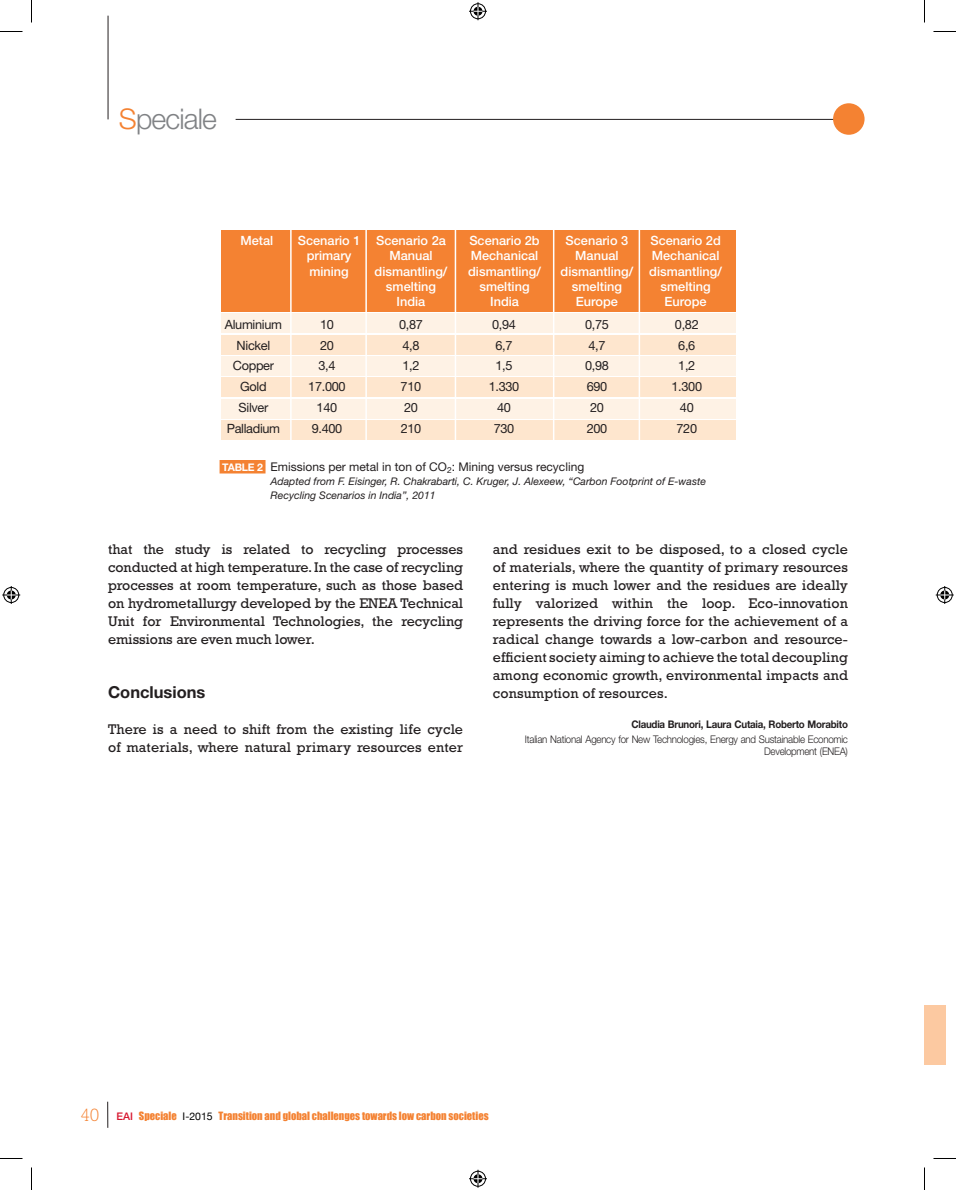
<style>
.page{position:relative;width:956px;height:1190px;background:#fff}
.page>*{position:absolute;margin:0;border:0;box-sizing:border-box;transform-origin:0 0}
.t1{font:300 28.5px "Helvetica Neue";letter-spacing:-.03em;color:#808285}
.t2{font:700 16.5px "Helvetica Neue";color:#231f20}
.t3{font:14.25px/18px "Rockwell Std";letter-spacing:.01em;color:#231f20;text-align:justify}
.t4{font:500 12.75px/15.3px "Helvetica Neue CE";color:#fff;text-align:center}
.t5{font:12.75px "Helvetica Neue";letter-spacing:-.025em;color:#231f20}
.t6{font:12px "Helvetica Neue";color:#231f20}
.t7{font:italic 10.5px/14.2px "Helvetica Neue";color:#231f20}
.t8{font:300 10.5px/12px "Helvetica Neue";letter-spacing:-.025em;color:#231f20;text-align:right;scale:.93 1}
.t9{font:10.5px "Impact";color:#f48232}
.t10{font:700 10.5px "Helvetica Neue";letter-spacing:-.025em;color:#231f20;scale:.93 1}
.s1{color:#f48232}
.s2{font-weight:700;font-size:10.5px;color:#fff}
.s3{font-family:"Rockwell Std";font-weight:300;font-size:18px}
.s4{font-family:"Helvetica Neue";font-weight:500;color:#d7162e}
.s5{font-family:"Helvetica Neue";color:#000}
</style>
<div class="page">
<hr style="left:108px;top:16px;width:1px;height:103px;background:#231f20">
<hr style="left:236px;top:119px;width:616px;height:1px;background:#231f20">
<div style="left:833px;top:103px;width:31px;height:32px;background:#f48232;border-radius:50%"></div>
<svg style="left:107px;top:1101px;width:1px;height:27px"></svg>
<div style="left:221px;top:230px;width:515px;height:82px;background:#f48232"></div>
<div style="left:221px;top:335px;width:515px;height:19px;background:#fee6ce"></div>
<div style="left:221px;top:314px;width:515px;height:19px;background:#fef2e5"></div>
<div style="left:221px;top:378px;width:515px;height:19px;background:#fee6ce"></div>
<div style="left:221px;top:356px;width:515px;height:19px;background:#fef2e5"></div>
<div style="left:221px;top:399px;width:515px;height:19px;background:#fef2e5"></div>
<div style="left:221px;top:420px;width:515px;height:19px;background:#fee6ce"></div>
<hr style="left:290px;top:230px;width:2px;height:214px;background:#fff">
<hr style="left:365px;top:230px;width:2px;height:214px;background:#fff">
<hr style="left:455px;top:230px;width:1px;height:214px;background:#fff">
<hr style="left:553px;top:230px;width:1px;height:214px;background:#fff">
<hr style="left:639px;top:230px;width:1px;height:214px;background:#fff">
<div style="left:220px;top:460px;width:46px;height:13px;background:#f48232"></div>
<div style="left:924px;top:1005px;width:22px;height:60px;background:#fcc9a1"></div>
<svg style="left:0;top:31px;width:22px;height:1px"></svg>
<svg style="left:933px;top:31px;width:23px;height:1px"></svg>
<svg style="left:0;top:1158px;width:22px;height:1px"></svg>
<svg style="left:933px;top:1158px;width:23px;height:1px"></svg>
<svg style="left:31px;top:0;width:1px;height:22px"></svg>
<svg style="left:31px;top:1167px;width:1px;height:23px"></svg>
<svg style="left:924px;top:0;width:1px;height:22px"></svg>
<svg style="left:924px;top:1167px;width:1px;height:23px"></svg>
<svg style="left:469px;top:2px;width:18px;height:18px"></svg>
<svg style="left:469px;top:1170px;width:18px;height:18px"></svg>
<svg style="left:2px;top:586px;width:18px;height:18px"></svg>
<svg style="left:936px;top:586px;width:18px;height:18px"></svg>
<h1 class="t1" style="left:119px;top:102px;width:100px"><span class="s1">S</span>peciale</h1>
<p class="t4" style="left:240px;top:233px;width:34px">Metal</p>
<p class="t4" style="left:298px;top:233px;width:64px">Scenario 1 primary mining</p>
<p class="t4" style="left:375px;top:233px;width:74px">Scenario 2a<br>Manual dismantling/ smelting<br>India</p>
<p class="t4" style="left:468px;top:233px;width:74px">Scenario 2b<br>Mechanical dismantling/ smelting<br>India</p>
<p class="t4" style="left:561px;top:233px;width:74px">Scenario 3<br>Manual dismantling/ smelting<br>Europe</p>
<p class="t4" style="left:649px;top:233px;width:74px">Scenario 2d<br>Mechanical dismantling/ smelting<br>Europe</p>
<p class="t5" style="left:225px;top:316px;width:59px">Aluminium</p>
<p class="t5" style="left:320px;top:316px;width:15px">10</p>
<p class="t5" style="left:399px;top:316px;width:25px">0,87</p>
<p class="t5" style="left:492px;top:316px;width:25px">0,94</p>
<p class="t5" style="left:585px;top:316px;width:25px">0,75</p>
<p class="t5" style="left:675px;top:316px;width:25px">0,82</p>
<p class="t5" style="left:237px;top:337px;width:35px">Nickel</p>
<p class="t5" style="left:320px;top:337px;width:15px">20</p>
<p class="t5" style="left:402px;top:337px;width:19px">4,8</p>
<p class="t5" style="left:495px;top:337px;width:19px">6,7</p>
<p class="t5" style="left:588px;top:337px;width:19px">4,7</p>
<p class="t5" style="left:678px;top:337px;width:19px">6,6</p>
<p class="t5" style="left:233px;top:358px;width:43px">Copper</p>
<p class="t5" style="left:318px;top:358px;width:19px">3,4</p>
<p class="t5" style="left:402px;top:358px;width:19px">1,2</p>
<p class="t5" style="left:495px;top:358px;width:19px">1,5</p>
<p class="t5" style="left:585px;top:358px;width:25px">0,98</p>
<p class="t5" style="left:678px;top:358px;width:19px">1,2</p>
<p class="t5" style="left:240px;top:379px;width:28px">Gold</p>
<p class="t5" style="left:308px;top:379px;width:39px">17.000</p>
<p class="t5" style="left:401px;top:379px;width:22px">710</p>
<p class="t5" style="left:489px;top:379px;width:32px">1.330</p>
<p class="t5" style="left:587px;top:379px;width:22px">690</p>
<p class="t5" style="left:671px;top:379px;width:32px">1.300</p>
<p class="t5" style="left:239px;top:400px;width:31px">Silver</p>
<p class="t5" style="left:317px;top:400px;width:22px">140</p>
<p class="t5" style="left:404px;top:400px;width:15px">20</p>
<p class="t5" style="left:497px;top:400px;width:15px">40</p>
<p class="t5" style="left:590px;top:400px;width:15px">20</p>
<p class="t5" style="left:680px;top:400px;width:15px">40</p>
<p class="t5" style="left:227px;top:421px;width:55px">Palladium</p>
<p class="t5" style="left:312px;top:421px;width:32px">9.400</p>
<p class="t5" style="left:401px;top:421px;width:22px">210</p>
<p class="t5" style="left:494px;top:421px;width:22px">730</p>
<p class="t5" style="left:587px;top:421px;width:22px">200</p>
<p class="t5" style="left:676px;top:421px;width:22px">720</p>
<p class="t6" style="left:222px;top:459px;width:363px"><span class="s2">TABLE 2</span> Emissions per metal in ton of CO<sub>2</sub>: Mining versus recycling</p>
<p class="t7" style="left:271px;top:474px;width:437px">Adapted from F. Eisinger, R. Chakrabarti, C. Kruger, J. Alexeew, “Carbon Footprint of E-waste<br>Recycling Scenarios in India”, 2011</p>
<p class="t3" style="left:108px;top:540px;width:357px">that the study is related to recycling processes conducted at high temperature. In the case of recycling processes at room temperature, such as those based on hydrometallurgy developed by the ENEA Technical Unit for Environmental Technologies, the recycling emissions are even much lower.</p>
<p class="t2" style="left:108px;top:681px;width:99px">Conclusions</p>
<p class="t3" style="left:108px;top:720px;width:357px">There is a need to shift from the existing life cycle of materials, where natural primary resources enter</p>
<p class="t3" style="left:493px;top:540px;width:357px">and residues exit to be disposed, to a closed cycle of materials, where the quantity of primary resources entering is much lower and the residues are ideally fully valorized within the loop. Eco-innovation represents the driving force for the achievement of a radical change towards a low-carbon and resource&shy;efficient society aiming to achieve the total decoupling among economic growth, environmental impacts and consumption of resources.</p>
<p class="t10" style="left:631px;top:717px;width:234px">Claudia Brunori, Laura Cutaia, Roberto Morabito</p>
<p class="t8" style="left:525px;top:733px;width:349px">Italian National Agency for New Technologies, Energy and Sustainable Economic<br>Development (ENEA)</p>
<p class="t9" style="left:80px;top:1107px;width:410px"><span class="s3">40</span> <span class="s4">EAI</span> Speciale <span class="s5">I-2015</span> Transition and global challenges towards low carbon societies</p>
</div>
